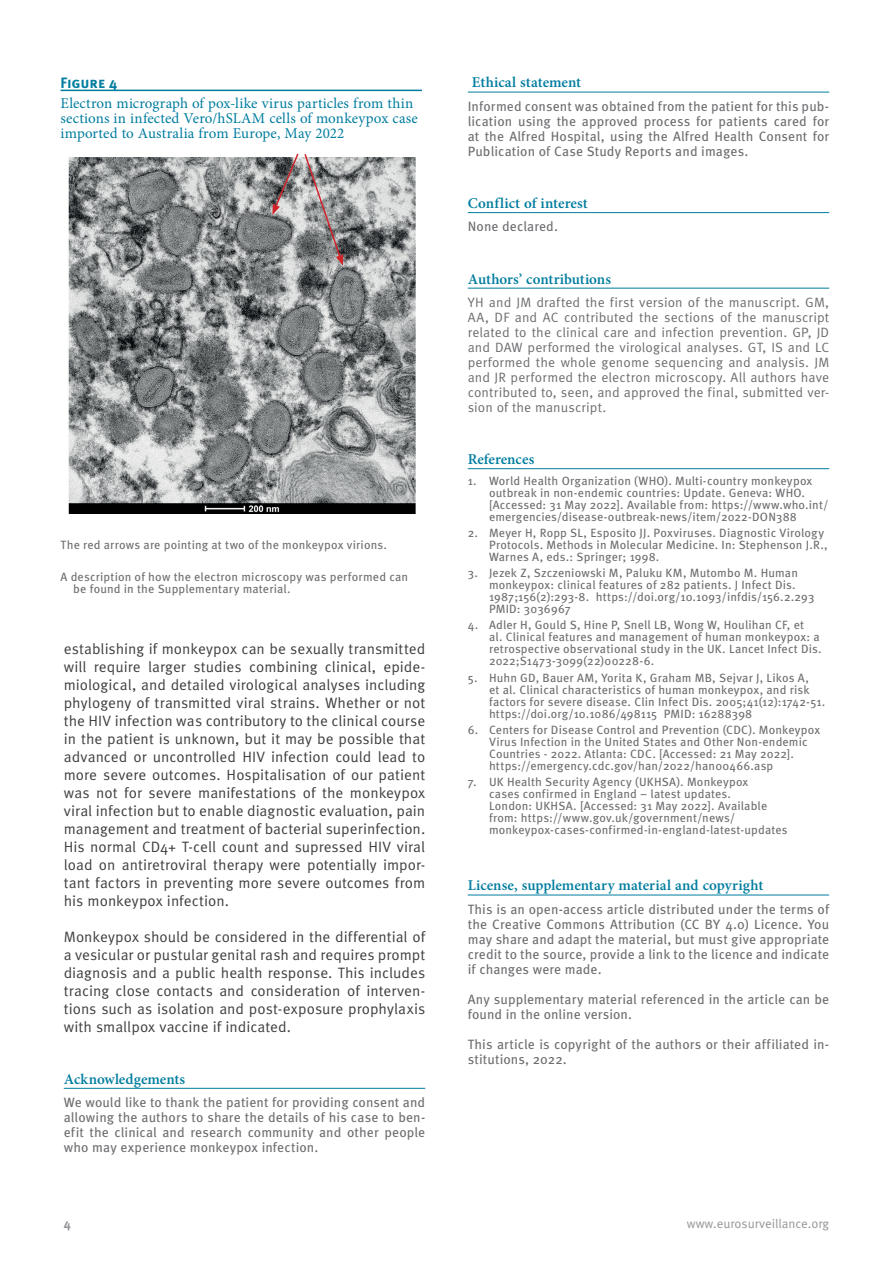
<style>
.page{position:relative;width:893px;height:1263px;background:#fff}
.page>*{position:absolute;margin:0;border:0;box-sizing:border-box;transform-origin:0 0}
.t1{font:15px/18px "Meta Pro";color:#3e3e3f;text-align:justify}
.t2{font:15px/15px "Minion Pro";letter-spacing:.01em;color:#007d9f}
.t3{font:600 15px "Minion Pro";color:#007d9f}
.t4{font:700 15px "Meta Pro";letter-spacing:-.005em;color:#007d9f}
.t5{font:13.5px/15px "Meta Pro";letter-spacing:.005em;color:#6c6d70;text-align:justify}
.t6{font:13.5px/15px "Meta Pro";letter-spacing:.005em;color:#6c6d70;text-align:justify}
.t7{font:12.75px "Meta Pro";color:#939598}
.t8{font:700 12.75px "Meta Pro";color:#939598}
.t9{font:12px/12px "Meta Pro";letter-spacing:.01em;color:#6c6d70}
</style>
<div class="page">
<hr style="left:64px;top:1088px;width:361px;height:1px;background:#007d9f">
<hr style="left:468px;top:92px;width:361px;height:1px;background:#007d9f">
<hr style="left:468px;top:212px;width:361px;height:1px;background:#007d9f">
<hr style="left:468px;top:288px;width:361px;height:1px;background:#007d9f">
<hr style="left:468px;top:468px;width:361px;height:1px;background:#007d9f">
<hr style="left:468px;top:895px;width:361px;height:1px;background:#007d9f">
<hr style="left:61px;top:90px;width:361px;height:1px;background:#007d9f">
<img style="left:68px;top:157px;width:348px;height:357px">
<svg style="left:272px;top:153px;width:71px;height:113px;background:#999596"></svg>
<p class="t4" style="left:61px;top:73px;width:58px">Figure 4</p>
<p class="t2" style="left:61px;top:96px;width:359px">Electron micrograph of pox-like virus particles from thin sections in infected Vero/hSLAM cells of monkeypox case imported to Australia from Europe, May 2022</p>
<p class="t9" style="left:61px;top:539px;width:328px">The red arrows are pointing at two of the monkeypox virions.</p>
<p class="t9" style="left:73px;top:572px;width:336px;text-indent:-13px">A description of how the electron microscopy was performed can be found in the Supplementary material.</p>
<p class="t1" style="left:64px;top:640px;width:363px">establishing if monkeypox can be sexually transmitted will require larger studies combining clinical, epide&shy;miological, and detailed virological analyses including phylogeny of transmitted viral strains. Whether or not the HIV infection was contributory to the clinical course in the patient is unknown, but it may be possible that advanced or uncontrolled HIV infection could lead to more severe outcomes. Hospitalisation of our patient was not for severe manifestations of the monkeypox viral infection but to enable diagnostic evaluation, pain management and treatment of bacterial superinfection.<br>His normal CD4+ T-cell count and supressed HIV viral load on antiretroviral therapy were potentially impor&shy;tant factors in preventing more severe outcomes from his monkeypox infection.</p>
<p class="t1" style="left:64px;top:928px;width:363px">Monkeypox should be considered in the differential of a vesicular or pustular genital rash and requires prompt diagnosis and a public health response. This includes tracing close contacts and consideration of interven&shy;tions such as isolation and post-exposure prophylaxis with smallpox vaccine if indicated.</p>
<p class="t3" style="left:64px;top:1068px;width:123px">Acknowledgements</p>
<p class="t5" style="left:64px;top:1095px;width:363px">We would like to thank the patient for providing consent and allowing the authors to share the details of his case to ben&shy;efit the clinical and research community and other people who may experience monkeypox infection.</p>
<p class="t3" style="left:472px;top:72px;width:111px">Ethical statement</p>
<p class="t5" style="left:468px;top:99px;width:363px">Informed consent was obtained from the patient for this pub&shy;lication using the approved process for patients cared for at the Alfred Hospital, using the Alfred Health Consent for Publication of Case Study Reports and images.</p>
<p class="t3" style="left:468px;top:193px;width:121px">Conflict of interest</p>
<p class="t5" style="left:468px;top:220px;width:92px">None declared.</p>
<p class="t3" style="left:468px;top:268px;width:145px">Authors’ contributions</p>
<p class="t6" style="left:468px;top:295px;width:363px">YH and JM drafted the first version of the manuscript. GM, AA, DF and AC contributed the sections of the manuscript related to the clinical care and infection prevention. GP, JD and DAW performed the virological analyses. GT, IS and LC performed the whole genome sequencing and analysis. JM and JR performed the electron microscopy. All authors have contributed to, seen, and approved the final, submitted ver&shy;sion of the manuscript.</p>
<p class="t3" style="left:468px;top:449px;width:68px">References</p>
<p class="t9" style="left:489px;top:475px;width:341px;text-indent:-21px">1. World Health Organization (WHO). Multi-country monkeypox outbreak in non-endemic countries: Update. Geneva: WHO. [Accessed: 31 May 2022]. Available from: https://www.who.int/ emergencies/disease-outbreak-news/item/2022-DON388</p>
<p class="t9" style="left:489px;top:527px;width:340px;text-indent:-21px">2. Meyer H, Ropp SL, Esposito JJ. Poxviruses. Diagnostic Virology<br>Protocols. Methods in Molecular Medicine. In: Stephenson J.R.,<br>Warnes A, eds.: Springer; 1998.</p>
<p class="t9" style="left:489px;top:567px;width:327px;text-indent:-21px">3. Jezek Z, Szczeniowski M, Paluku KM, Mutombo M. Human monkeypox: clinical features of 282 patients. J Infect Dis.<br>1987;156(2):293-8. https://doi.org/10.1093/infdis/156.2.293<br>PMID: 3036967</p>
<p class="t9" style="left:489px;top:619px;width:334px;text-indent:-21px">4. Adler H, Gould S, Hine P, Snell LB, Wong W, Houlihan CF, et<br>al. Clinical features and management of human monkeypox: a retrospective observational study in the UK. Lancet Infect Dis.<br>2022;S1473-3099(22)00228-6.</p>
<p class="t9" style="left:489px;top:672px;width:338px;text-indent:-21px">5. Huhn GD, Bauer AM, Yorita K, Graham MB, Sejvar J, Likos A,<br>et al. Clinical characteristics of human monkeypox, and risk factors for severe disease. Clin Infect Dis. 2005;41(12):1742-51. https://doi.org/10.1086/498115 PMID: 16288398</p>
<p class="t9" style="left:489px;top:724px;width:333px;text-indent:-21px">6. Centers for Disease Control and Prevention (CDC). Monkeypox Virus Infection in the United States and Other Non-endemic Countries - 2022. Atlanta: CDC. [Accessed: 21 May 2022]. https://emergency.cdc.gov/han/2022/han00466.asp</p>
<p class="t9" style="left:489px;top:776px;width:300px;text-indent:-21px">7. UK Health Security Agency (UKHSA). Monkeypox<br>cases confirmed in England – latest updates.<br>London: UKHSA. [Accessed: 31 May 2022]. Available from: https://www.gov.uk/government/news/ monkeypox-cases-confirmed-in-england-latest-updates</p>
<p class="t3" style="left:468px;top:875px;width:297px">License, supplementary material and copyright</p>
<p class="t5" style="left:468px;top:902px;width:363px">This is an open-access article distributed under the terms of the Creative Commons Attribution (CC BY 4.0) Licence. You may share and adapt the material, but must give appropriate credit to the source, provide a link to the licence and indicate if changes were made.</p>
<p class="t5" style="left:468px;top:992px;width:363px">Any supplementary material referenced in the article can be found in the online version.</p>
<p class="t5" style="left:468px;top:1037px;width:363px">This article is copyright of the authors or their affiliated in&shy;stitutions, 2022.</p>
<p class="t8" style="left:64px;top:1215px;width:8px">4</p>
<p class="t7" style="left:687px;top:1215px;width:144px">www.eurosurveillance.org</p>
</div>
